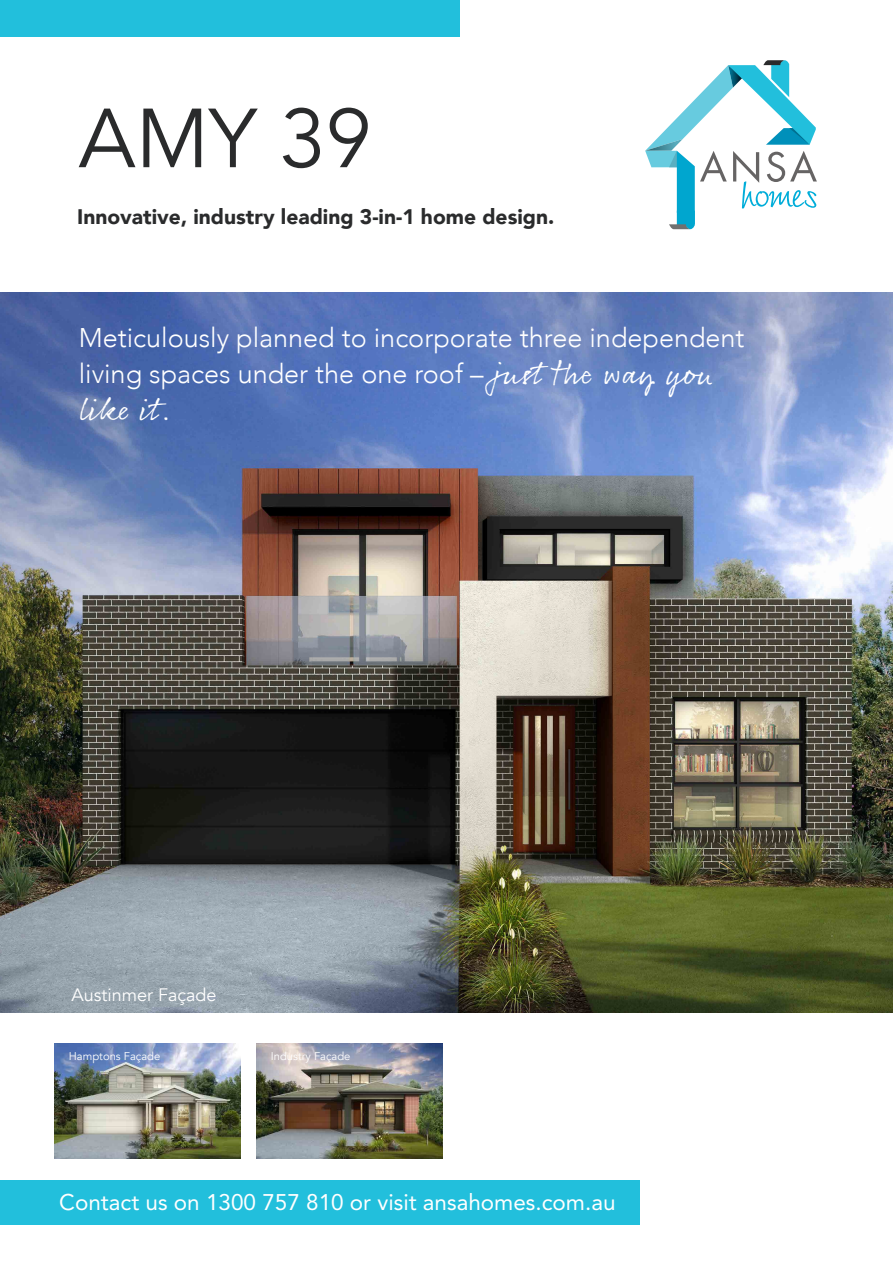
<style>
.page{position:relative;width:893px;height:1263px;background:#fff}
.page>*{position:absolute;margin:0;border:0;box-sizing:border-box;transform-origin:0 0}
.t1{font:82.8px "Avenir";color:#2a2b2c}
.t2{font:33px "Rollerscript Rough";color:#fff}
.t3{font:300 27px/36px "Avenir";color:#fff}
.t4{font:22.5px "Avenir LT Std";color:#fff}
.t5{font:900 21px "Avenir";color:#2a2b2c}
.t6{font:18px "Avenir";color:#fff}
.t7{font:11.25px "Avenir";color:#fff}
.s1{font-family:"Rollerscript Rough";font-weight:400;font-size:33px}
</style>
<div class="page">
<img style="left:0;top:293px;width:893px;height:719px">
<img style="left:54px;top:1043px;width:186px;height:116px">
<img style="left:256px;top:1043px;width:186px;height:116px">
<svg style="left:645px;top:60px;width:172px;height:170px"></svg>
<div style="left:0;top:0;width:459px;height:36px;background:#22bfdc"></div>
<div style="left:0;top:1180px;width:639px;height:45px;background:#22bfdc"></div>
<p class="t1" style="left:79px;top:89px;width:295px">AMY 39</p>
<p class="t5" style="left:77px;top:198px;width:479px">Innovative, industry leading 3-in-1 home design.</p>
<p class="t3" style="left:79px;top:319px;width:667px">Meticulously planned to incorporate three independent living spaces under the one roof – <span class="s1">just the way you</span></p>
<p class="t2" style="left:79px;top:388px;width:95px">like it.</p>
<p class="t6" style="left:71px;top:984px;width:147px">Austinmer Façade</p>
<p class="t7" style="left:69px;top:1049px;width:93px">Hamptons Façade</p>
<p class="t7" style="left:271px;top:1049px;width:81px">Industry Façade</p>
<p class="t4" style="left:59px;top:1189px;width:558px">Contact us on 1300 757 810 or visit ansahomes.com.au</p>
</div>
